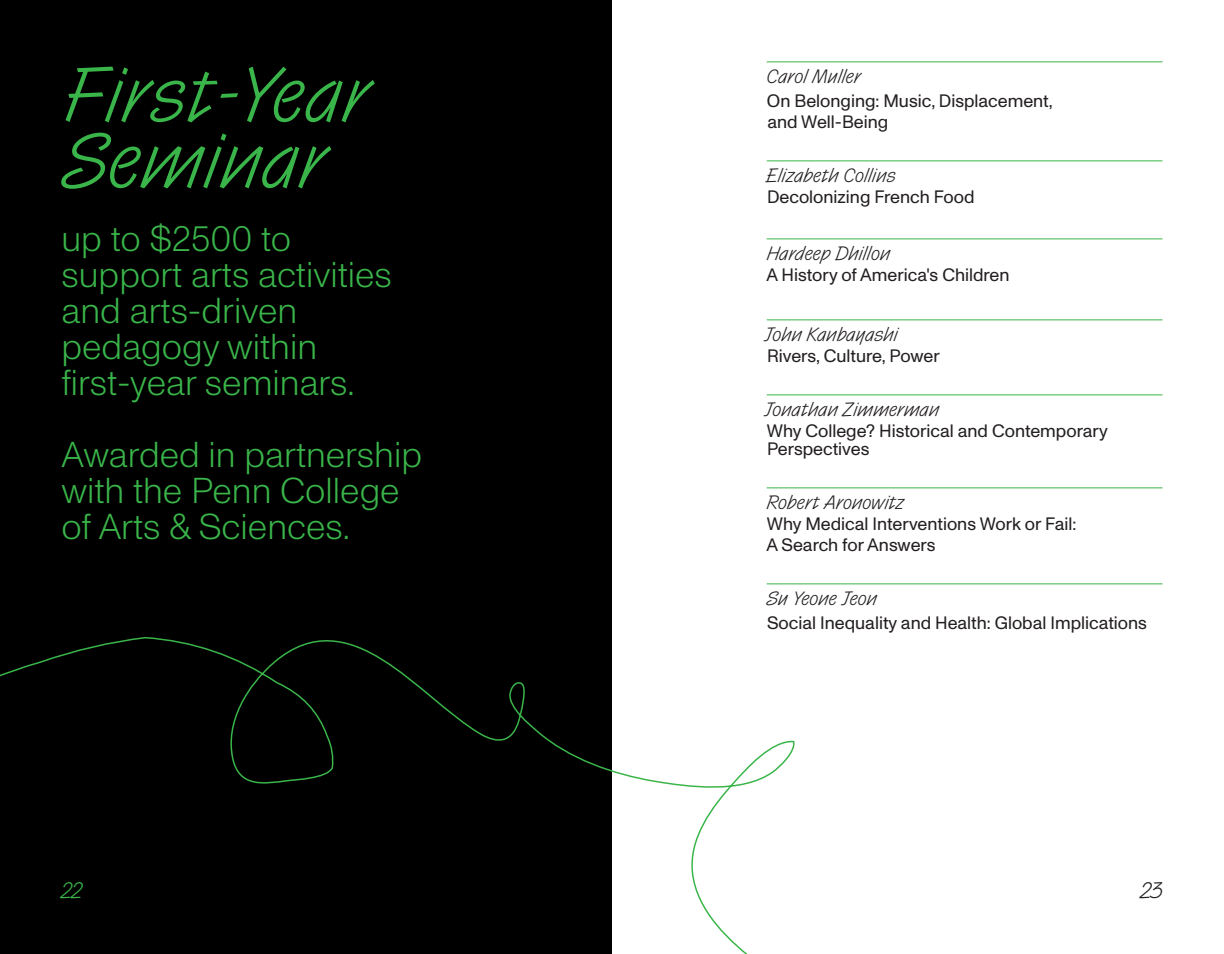
<style>
.page{position:relative;width:1224px;height:954px;background:#fff}
.page>*{position:absolute;margin:0;border:0;box-sizing:border-box;transform-origin:0 0}
.Chapter{font:300 72px/66px "Control Cursive Trial";letter-spacing:-.005em;color:#3ab54a}
.Chapter-2{font:300 36px/36px "Edu Monument Grotesk";color:#3ab54a}
.t1{font:21px "Control Cursive Trial Light TNT";color:#3ab54a}
.t2{font:21px "Control Cursive Trial Light TNT";color:#231f20}
.Paragraph_Style_2{font:18px/18px "Edu Monument Grotesk";color:#231f20}
.Paragraph_Style_1{font:300 18px "Control Cursive";letter-spacing:-.005em;color:#231f20}
.Chapter-3{font:18px/21px "Edu Monument Grotesk";color:#231f20}
.Paragraph_Style_1-2{font:18px/21px "Edu Monument Grotesk";color:#231f20}
.s1{font-family:"Control Cursive";font-weight:300}
</style>
<div class="page">
<div style="left:0;top:0;width:612px;height:954px;background:#000"></div>
<hr style="left:767px;top:62px;width:395px;height:1px;background:#3ab54a">
<hr style="left:767px;top:160px;width:395px;height:1px;background:#3ab54a">
<hr style="left:767px;top:238px;width:395px;height:1px;background:#3ab54a">
<hr style="left:767px;top:320px;width:395px;height:1px;background:#3ab54a">
<hr style="left:767px;top:394px;width:395px;height:1px;background:#3ab54a">
<hr style="left:767px;top:488px;width:395px;height:1px;background:#3ab54a">
<hr style="left:767px;top:584px;width:395px;height:1px;background:#3ab54a">
<svg style="left:0;top:637px;width:795px;height:317px"></svg>
<p class="Chapter" style="left:61px;top:56px;width:311px">First-Year<br>Seminar</p>
<p class="Chapter-2" style="left:61px;top:220px;width:332px">up to $2500 to support arts activities and arts-driven pedagogy within first-year seminars.</p>
<p class="Chapter-2" style="left:61px;top:436px;width:362px">Awarded in partnership with the Penn College of Arts &amp; Sciences.</p>
<p class="Paragraph_Style_1" style="left:766px;top:62px;width:96px">Carol Muller</p>
<p class="Chapter-3" style="left:767px;top:90px;width:287px">On Belonging: Music, Displacement, and Well-Being</p>
<p class="Paragraph_Style_1" style="left:766px;top:161px;width:132px">Elizabeth Collins</p>
<p class="Paragraph_Style_2" style="left:767px;top:187px;width:209px">Decolonizing French Food</p>
<p class="Paragraph_Style_1" style="left:767px;top:239px;width:125px">Hardeep Dhillon</p>
<p class="Paragraph_Style_2" style="left:766px;top:265px;width:245px">A History of America's Children</p>
<p class="Paragraph_Style_1-2" style="left:764px;top:324px;width:177px"><span class="s1">John Kanbayashi<br></span>Rivers, Culture, Power</p>
<p class="Paragraph_Style_1" style="left:764px;top:395px;width:177px">Jonathan Zimmerman</p>
<p class="Paragraph_Style_2" style="left:767px;top:421px;width:342px">Why College? Historical and Contemporary<br>Perspectives</p>
<p class="Paragraph_Style_1" style="left:766px;top:488px;width:139px">Robert Aronowitz</p>
<p class="Paragraph_Style_2" style="left:766px;top:513px;width:311px;line-height:21px">Why Medical Interventions Work or Fail:<br>A Search for Answers</p>
<p class="Paragraph_Style_1" style="left:766px;top:584px;width:112px">Su Yeone Jeon</p>
<p class="Paragraph_Style_2" style="left:767px;top:613px;width:381px">Social Inequality and Health: Global Implications</p>
<p class="t1" style="left:62px;top:875px;width:22px">22</p>
<p class="t2" style="left:1141px;top:875px;width:23px">23</p>
</div>
